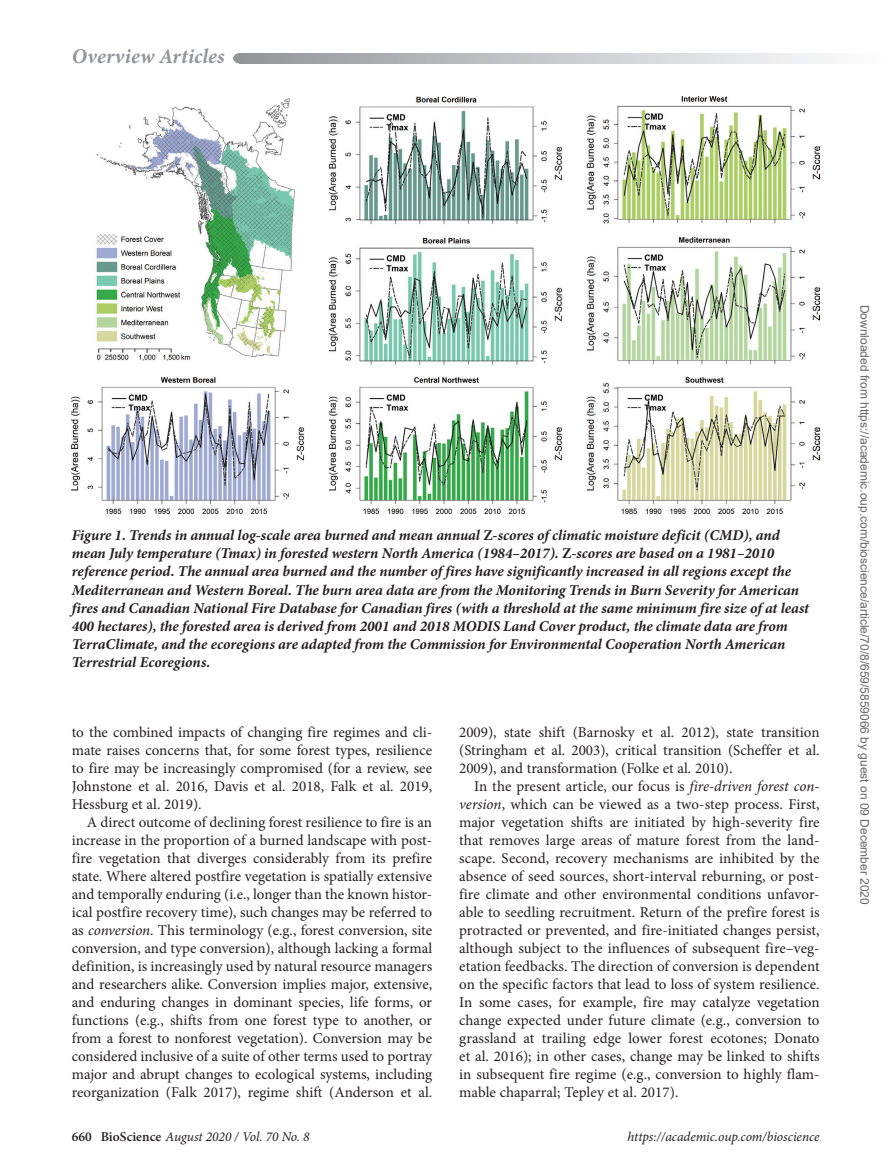
<style>
.page{position:relative;width:894px;height:1174px;background:#fff}
.page>*{position:absolute;margin:0;border:0;box-sizing:border-box;transform-origin:0 0}
.RH{font:italic 700 21px "Minion Pro";letter-spacing:.005em;color:#939598}
.Para{font:15px/18px "Minion Pro";color:#231f20;text-align:justify}
.FigCaption{font:italic 700 15px/18px "Minion Pro";letter-spacing:-.005em;color:#231f20}
.t1{font:italic 13.5px "Minion Pro";letter-spacing:-.005em;color:#231f20}
.t2{font:12px "Arial";color:#666}
.s1{font-style:normal}
.s2{font-style:italic}
.s3{font-weight:600;font-style:normal}
</style>
<div class="page">
<svg style="left:243px;top:53px;width:580px;height:11px;background:#c5c6c9"></svg>
<div style="left:233px;top:53px;width:14px;height:11px;background:#939598;border-radius:50%"></div>
<img style="left:72px;top:96px;width:747px;height:417px">
<p class="RH" style="left:72px;top:41px;width:154px">Overview Articles</p>
<p class="FigCaption" style="left:72px;top:526px;width:738px">Figure 1. Trends in annual log-scale area burned and mean annual <span class="s1">Z</span>-scores of climatic moisture deficit (CMD), and mean July temperature (Tmax) in forested western North America (1984–2017). <span class="s1">Z</span>-scores are based on a 1981–2010 reference period. The annual area burned and the number of fires have significantly increased in all regions except the Mediterranean and Western Boreal. The burn area data are from the Monitoring Trends in Burn Severity for American fires and Canadian National Fire Database for Canadian fires (with a threshold at the same minimum fire size of at least 400 hectares), the forested area is derived from 2001 and 2018 MODIS Land Cover product, the climate data are from TerraClimate, and the ecoregions are adapted from the Commission for Environmental Cooperation North American Terrestrial Ecoregions.</p>
<p class="Para" style="left:72px;top:723px;width:362px">to the combined impacts of changing fire regimes and cli&shy;mate raises concerns that, for some forest types, resilience to fire may be increasingly compromised (for a review, see Johnstone et al. 2016, Davis et al. 2018, Falk et al. 2019, Hessburg et al. 2019).</p>
<p class="Para" style="left:72px;top:813px;width:362px;text-indent:15px">A direct outcome of declining forest resilience to fire is an increase in the proportion of a burned landscape with post&shy;fire vegetation that diverges considerably from its prefire state. Where altered postfire vegetation is spatially extensive and temporally enduring (i.e., longer than the known histor&shy;ical postfire recovery time), such changes may be referred to as <span class="s2">conversion</span>. This terminology (e.g., forest conversion, site conversion, and type conversion), although lacking a formal definition, is increasingly used by natural resource managers and researchers alike. Conversion implies major, extensive, and enduring changes in dominant species, life forms, or functions (e.g., shifts from one forest type to another, or from a forest to nonforest vegetation). Conversion may be considered inclusive of a suite of other terms used to portray major and abrupt changes to ecological systems, including reorganization (Falk 2017), regime shift (Anderson et al.</p>
<p class="Para" style="left:459px;top:723px;width:362px">2009), state shift (Barnosky et al. 2012), state transition (Stringham et al. 2003), critical transition (Scheffer et al.<br>2009), and transformation (Folke et al. 2010).</p>
<p class="Para" style="left:459px;top:777px;width:362px;text-indent:15px">In the present article, our focus is <span class="s2">fire-driven forest con&shy;version</span>, which can be viewed as a two-step process. First, major vegetation shifts are initiated by high-severity fire that removes large areas of mature forest from the land&shy;scape. Second, recovery mechanisms are inhibited by the absence of seed sources, short-interval reburning, or post&shy;fire climate and other environmental conditions unfavor&shy;able to seedling recruitment. Return of the prefire forest is protracted or prevented, and fire-initiated changes persist, although subject to the influences of subsequent fire–veg&shy;etation feedbacks. The direction of conversion is dependent on the specific factors that lead to loss of system resilience.<br>In some cases, for example, fire may catalyze vegetation change expected under future climate (e.g., conversion to grassland at trailing edge lower forest ecotones; Donato et al. 2016); in other cases, change may be linked to shifts in subsequent fire regime (e.g., conversion to highly flam&shy;mable chaparral; Tepley et al. 2017).</p>
<p class="t1" style="left:72px;top:1127px;width:239px"><span class="s3">660 BioScience</span> August 2020 / Vol. 70 No. 8</p>
<p class="t1" style="left:627px;top:1127px;width:193px">https://academic.oup.com/bioscience</p>
<p class="t2" style="left:868px;top:304px;width:602px;rotate:90deg">Downloaded from https://academic.oup.com/bioscience/article/70/8/659/5859066 by guest on 09 December 2020</p>
</div>
